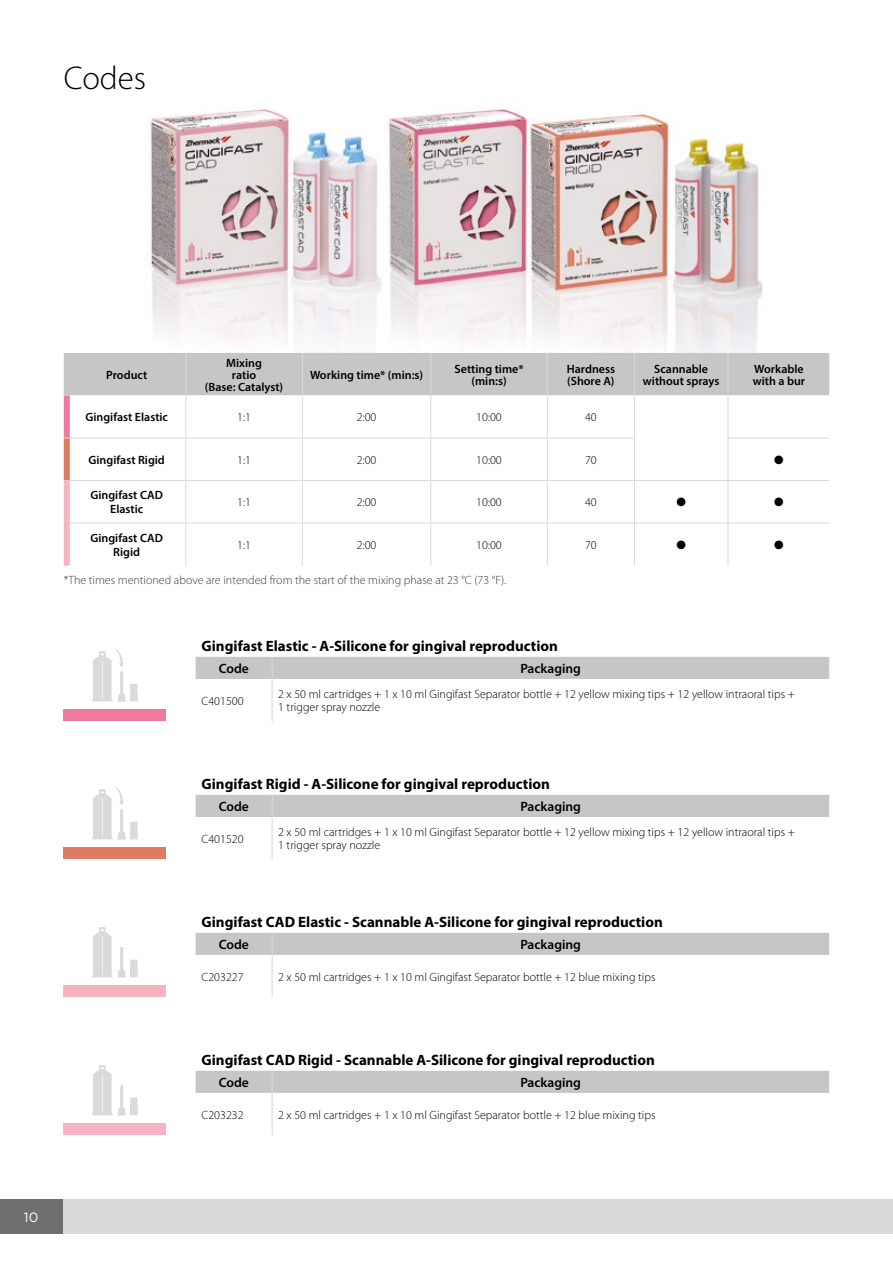
<style>
.page{position:relative;width:893px;height:1263px;background:#fff}
.page>*{position:absolute;margin:0;border:0;box-sizing:border-box;transform-origin:0 0}
.t1{font:300 33px "Myriad Pro";color:#000}
.t2{font:700 15px "Myriad Pro";color:#000}
.t3{font:600 13.5px "Myriad Pro";color:#000}
.t4{font:13.5px "Gotham";color:#fff}
.t5{font:300 12px/13.2px "Myriad Pro";color:#000}
.t6{font:600 12px/12px "Myriad Pro";color:#000;text-align:center}
.t7{font:300 12px "Myriad Pro";color:#3c3c3b}
.t8{font:12px "Zapf Dingbats ITC";color:#000}
</style>
<div class="page">
<div style="left:64px;top:1199px;width:829px;height:34px;background:#dadada"></div>
<div style="left:0;top:1199px;width:62px;height:34px;background:#706f6f"></div>
<img style="left:149px;top:108px;width:614px;height:245px">
<div style="left:64px;top:709px;width:102px;height:12px;background:#ee7a9d"></div>
<svg style="left:92px;top:649px;width:46px;height:53px"></svg>
<div style="left:196px;top:657px;width:633px;height:22px;background:#c6c6c6"></div>
<hr style="left:272px;top:679px;width:1px;height:42px;background:#dadada">
<div style="left:64px;top:847px;width:102px;height:11px;background:#de7c62"></div>
<svg style="left:92px;top:787px;width:46px;height:53px"></svg>
<svg style="left:196px;top:794px;width:633px;height:65px"></svg>
<div style="left:196px;top:795px;width:633px;height:22px;background:#c6c6c6"></div>
<hr style="left:272px;top:817px;width:1px;height:42px;background:#dadada">
<div style="left:64px;top:985px;width:102px;height:11px;background:#f5b3c4"></div>
<svg style="left:92px;top:927px;width:46px;height:51px"></svg>
<svg style="left:196px;top:932px;width:633px;height:65px"></svg>
<div style="left:196px;top:933px;width:633px;height:22px;background:#c6c6c6"></div>
<hr style="left:272px;top:955px;width:1px;height:42px;background:#dadada">
<div style="left:64px;top:1123px;width:102px;height:11px;background:#f5b3c4"></div>
<svg style="left:92px;top:1065px;width:46px;height:50px"></svg>
<svg style="left:196px;top:1070px;width:633px;height:65px"></svg>
<div style="left:196px;top:1071px;width:633px;height:22px;background:#c6c6c6"></div>
<hr style="left:272px;top:1093px;width:1px;height:42px;background:#dadada">
<div style="left:70px;top:353px;width:759px;height:42px;background:#c6c6c6"></div>
<svg style="left:70px;top:395px;width:759px;height:171px"></svg>
<hr style="left:64px;top:438px;width:122px;height:1px;background:#dadada">
<hr style="left:186px;top:438px;width:116px;height:1px;background:#dadada">
<hr style="left:302px;top:438px;width:129px;height:1px;background:#dadada">
<hr style="left:431px;top:438px;width:116px;height:1px;background:#dadada">
<hr style="left:547px;top:438px;width:88px;height:1px;background:#dadada">
<hr style="left:728px;top:438px;width:101px;height:1px;background:#dadada">
<hr style="left:64px;top:480px;width:122px;height:1px;background:#dadada">
<hr style="left:186px;top:480px;width:116px;height:1px;background:#dadada">
<hr style="left:302px;top:480px;width:129px;height:1px;background:#dadada">
<hr style="left:431px;top:480px;width:116px;height:1px;background:#dadada">
<hr style="left:547px;top:480px;width:87px;height:1px;background:#dadada">
<hr style="left:634px;top:480px;width:94px;height:1px;background:#dadada">
<hr style="left:728px;top:480px;width:101px;height:1px;background:#dadada">
<hr style="left:70px;top:523px;width:116px;height:1px;background:#dadada">
<hr style="left:186px;top:523px;width:116px;height:1px;background:#dadada">
<hr style="left:302px;top:523px;width:129px;height:1px;background:#dadada">
<hr style="left:431px;top:523px;width:116px;height:1px;background:#dadada">
<hr style="left:547px;top:523px;width:87px;height:1px;background:#dadada">
<hr style="left:634px;top:523px;width:94px;height:1px;background:#dadada">
<hr style="left:728px;top:523px;width:101px;height:1px;background:#dadada">
<hr style="left:185px;top:353px;width:1px;height:42px;background:#dadada">
<hr style="left:302px;top:353px;width:1px;height:42px;background:#dadada">
<hr style="left:430px;top:353px;width:1px;height:42px;background:#dadada">
<hr style="left:547px;top:353px;width:1px;height:42px;background:#dadada">
<hr style="left:634px;top:353px;width:1px;height:42px;background:#dadada">
<hr style="left:728px;top:353px;width:1px;height:42px;background:#dadada">
<hr style="left:185px;top:395px;width:1px;height:43px;background:#dadada">
<hr style="left:302px;top:395px;width:1px;height:43px;background:#dadada">
<hr style="left:430px;top:395px;width:1px;height:43px;background:#dadada">
<hr style="left:547px;top:395px;width:1px;height:43px;background:#dadada">
<hr style="left:634px;top:395px;width:1px;height:43px;background:#dadada">
<hr style="left:728px;top:395px;width:1px;height:43px;background:#dadada">
<hr style="left:185px;top:438px;width:1px;height:42px;background:#dadada">
<hr style="left:302px;top:438px;width:1px;height:42px;background:#dadada">
<hr style="left:430px;top:438px;width:1px;height:42px;background:#dadada">
<hr style="left:547px;top:438px;width:1px;height:42px;background:#dadada">
<hr style="left:634px;top:438px;width:1px;height:42px;background:#dadada">
<hr style="left:728px;top:438px;width:1px;height:42px;background:#dadada">
<hr style="left:185px;top:481px;width:1px;height:42px;background:#dadada">
<hr style="left:302px;top:481px;width:1px;height:42px;background:#dadada">
<hr style="left:430px;top:481px;width:1px;height:42px;background:#dadada">
<hr style="left:547px;top:481px;width:1px;height:42px;background:#dadada">
<hr style="left:634px;top:481px;width:1px;height:42px;background:#dadada">
<hr style="left:728px;top:481px;width:1px;height:42px;background:#dadada">
<hr style="left:185px;top:523px;width:1px;height:43px;background:#dadada">
<hr style="left:302px;top:523px;width:1px;height:43px;background:#dadada">
<hr style="left:430px;top:523px;width:1px;height:43px;background:#dadada">
<hr style="left:547px;top:523px;width:1px;height:43px;background:#dadada">
<hr style="left:634px;top:523px;width:1px;height:43px;background:#dadada">
<hr style="left:728px;top:523px;width:1px;height:43px;background:#dadada">
<div style="left:64px;top:395px;width:6px;height:43px;background:#ee7a9d"></div>
<div style="left:64px;top:438px;width:6px;height:42px;background:#de7c63"></div>
<div style="left:64px;top:481px;width:6px;height:42px;background:#f5b3c4"></div>
<div style="left:64px;top:523px;width:6px;height:43px;background:#f5b3c4"></div>
<div style="left:64px;top:353px;width:6px;height:42px;background:#c6c6c6"></div>
<h1 class="t1" style="left:64px;top:59px;width:84px">Codes</h1>
<p class="t6" style="left:106px;top:368px;width:43px">Product</p>
<p class="t6" style="left:205px;top:356px;width:80px">Mixing<br>ratio<br>(Base: Catalyst)</p>
<p class="t6" style="left:310px;top:368px;width:115px">Working time* (min:s)</p>
<p class="t6" style="left:454px;top:362px;width:71px">Setting time* (min:s)</p>
<p class="t6" style="left:567px;top:362px;width:50px;text-align:left">Hardness (Shore A)</p>
<p class="t6" style="left:643px;top:362px;width:78px">Scannable without sprays</p>
<p class="t6" style="left:753px;top:362px;width:54px;text-align:left">Workable with a bur</p>
<p class="t6" style="left:85px;top:411px;width:84px">Gingifast Elastic</p>
<p class="t5" style="left:237px;top:411px;width:15px">1:1</p>
<p class="t5" style="left:357px;top:411px;width:21px">2:00</p>
<p class="t5" style="left:476px;top:411px;width:27px">10:00</p>
<p class="t5" style="left:585px;top:411px;width:13px">40</p>
<p class="t6" style="left:89px;top:453px;width:78px">Gingifast Rigid</p>
<p class="t5" style="left:237px;top:453px;width:15px">1:1</p>
<p class="t5" style="left:357px;top:453px;width:21px">2:00</p>
<p class="t5" style="left:476px;top:453px;width:27px">10:00</p>
<p class="t5" style="left:585px;top:453px;width:13px">70</p>
<p class="t8" style="left:774px;top:454px;width:11px">●</p>
<p class="t6" style="left:90px;top:487px;width:74px;line-height:14.4px">Gingifast CAD<br>Elastic</p>
<p class="t5" style="left:237px;top:496px;width:15px">1:1</p>
<p class="t5" style="left:357px;top:496px;width:21px">2:00</p>
<p class="t5" style="left:476px;top:496px;width:27px">10:00</p>
<p class="t5" style="left:585px;top:496px;width:13px">40</p>
<p class="t8" style="left:676px;top:497px;width:11px">●</p>
<p class="t8" style="left:774px;top:497px;width:11px">●</p>
<p class="t6" style="left:90px;top:530px;width:74px;line-height:14.4px">Gingifast CAD<br>Rigid</p>
<p class="t5" style="left:237px;top:538px;width:15px">1:1</p>
<p class="t5" style="left:357px;top:538px;width:21px">2:00</p>
<p class="t5" style="left:476px;top:538px;width:27px">10:00</p>
<p class="t5" style="left:585px;top:538px;width:13px">70</p>
<p class="t8" style="left:676px;top:539px;width:11px">●</p>
<p class="t8" style="left:774px;top:539px;width:11px">●</p>
<p class="t7" style="left:64px;top:573px;width:444px">*The times mentioned above are intended from the start of the mixing phase at 23 °C (73 °F).</p>
<p class="t2" style="left:202px;top:636px;width:358px">Gingifast Elastic - A-Silicone for gingival reproduction</p>
<p class="t3" style="left:219px;top:660px;width:32px">Code</p>
<p class="t3" style="left:520px;top:660px;width:62px">Packaging</p>
<p class="t5" style="left:202px;top:694px;width:43px">C401500</p>
<p class="t5" style="left:278px;top:688px;width:518px">2 x 50 ml cartridges + 1 x 10 ml Gingifast Separator bottle + 12 yellow mixing tips + 12 yellow intraoral tips +<br>1 trigger spray nozzle</p>
<p class="t2" style="left:202px;top:774px;width:350px">Gingifast Rigid - A-Silicone for gingival reproduction</p>
<p class="t3" style="left:219px;top:798px;width:32px">Code</p>
<p class="t3" style="left:520px;top:798px;width:62px">Packaging</p>
<p class="t5" style="left:202px;top:832px;width:43px">C401520</p>
<p class="t5" style="left:278px;top:826px;width:518px">2 x 50 ml cartridges + 1 x 10 ml Gingifast Separator bottle + 12 yellow mixing tips + 12 yellow intraoral tips +<br>1 trigger spray nozzle</p>
<p class="t2" style="left:202px;top:912px;width:463px">Gingifast CAD Elastic - Scannable A-Silicone for gingival reproduction</p>
<p class="t3" style="left:219px;top:936px;width:32px">Code</p>
<p class="t3" style="left:520px;top:936px;width:62px">Packaging</p>
<p class="t5" style="left:202px;top:970px;width:43px">C203227</p>
<p class="t5" style="left:278px;top:970px;width:379px">2 x 50 ml cartridges + 1 x 10 ml Gingifast Separator bottle + 12 blue mixing tips</p>
<p class="t2" style="left:202px;top:1050px;width:455px">Gingifast CAD Rigid - Scannable A-Silicone for gingival reproduction</p>
<p class="t3" style="left:219px;top:1074px;width:32px">Code</p>
<p class="t3" style="left:520px;top:1074px;width:62px">Packaging</p>
<p class="t5" style="left:202px;top:1108px;width:43px">C203232</p>
<p class="t5" style="left:278px;top:1108px;width:379px">2 x 50 ml cartridges + 1 x 10 ml Gingifast Separator bottle + 12 blue mixing tips</p>
<p class="t4" style="left:24px;top:1208px;width:16px">10</p>
</div>
